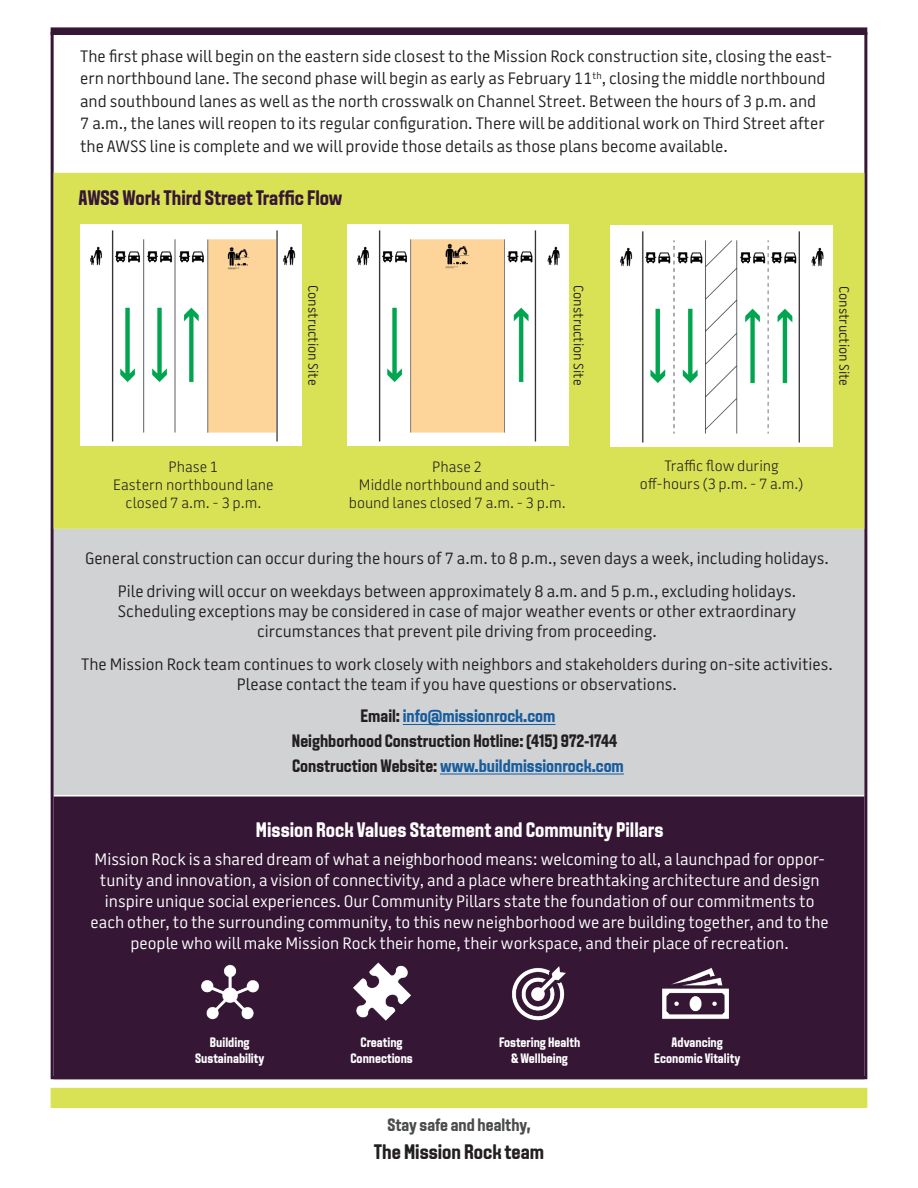
<style>
.page{position:relative;width:918px;height:1188px;background:#fff}
.page>*{position:absolute;margin:0;border:0;box-sizing:border-box;transform-origin:0 0}
.t1{font:21px "Aveny TPRO Bold";color:#fff}
.t2{font:21px "Aveny TPRO Bold";color:#351735}
.t3{font:21px "Aveny TPRO Bold";color:#231f20}
.t4{font:18px "Aveny TPRO Bold";color:#175d9e}
.t5{font:18px "Aveny TPRO Bold";color:#231f20}
.t6{font:18px "Aveny TPRO Bold";color:#4b4c4d}
.t7{font:16.5px/22.5px "Battersea SANS";color:#231f20;text-align:center}
.t8{font:16.5px/21px "Battersea SANS";color:#fff;text-align:center}
.t9{font:300 15px/18px "Battersea SANS";color:#231f20;text-align:center}
.t10{font:13.65px/16.4px "Aveny TPRO Bold";color:#fff;text-align:center}
.t11{font:13.5px "Battersea SANS";color:#231f20}
.s1{color:#231f20}
</style>
<div class="page">
<div style="left:51px;top:27px;width:816px;height:8px;background:#351735;border:2px solid #351735"></div>
<div style="left:54px;top:796px;width:810px;height:283px;background:#351735;border:2px solid #351735"></div>
<img style="left:512px;top:966px;width:54px;height:55px">
<img style="left:662px;top:967px;width:67px;height:52px">
<img style="left:353px;top:962px;width:58px;height:59px">
<img style="left:201px;top:964px;width:58px;height:56px">
<div style="left:51px;top:1088px;width:816px;height:20px;background:#d9e154"></div>
<div style="left:54px;top:529px;width:810px;height:266px;background:#d1d2d4"></div>
<hr style="left:403px;top:724px;width:153px;height:1px;background:#175d9e">
<hr style="left:440px;top:774px;width:184px;height:1px;background:#175d9e">
<div style="left:54px;top:173px;width:810px;height:356px;background:#d9e154"></div>
<img style="left:611px;top:225px;width:221px;height:222px">
<img style="left:80px;top:225px;width:221px;height:221px">
<img style="left:347px;top:225px;width:221px;height:221px">
<p class="t7" style="left:80px;top:45px;width:754px;text-align:left">The first phase will begin on the eastern side closest to the Mission Rock construction site, closing the east&shy;ern northbound lane. The second phase will begin as early as February 11<sup>th</sup>, closing the middle northbound and southbound lanes as well as the north crosswalk on Channel Street. Between the hours of 3 p.m. and<br>7 a.m., the lanes will reopen to its regular configuration. There will be additional work on Third Street after the AWSS line is complete and we will provide those details as those plans become available.</p>
<p class="t2" style="left:78px;top:184px;width:266px">AWSS Work Third Street Traffic Flow</p>
<p class="t9" style="left:169px;top:458px;width:51px">Phase 1</p>
<p class="t9" style="left:113px;top:476px;width:162px">Eastern northbound lane</p>
<p class="t9" style="left:126px;top:494px;width:137px">closed 7 a.m. - 3 p.m.</p>
<p class="t11" style="left:322px;top:285px;width:102px;rotate:90deg">Construction Site</p>
<p class="t11" style="left:588px;top:285px;width:102px;rotate:90deg">Construction Site</p>
<p class="t11" style="left:853px;top:286px;width:102px;rotate:90deg">Construction Site</p>
<p class="t9" style="left:432px;top:458px;width:51px">Phase 2</p>
<p class="t9" style="left:349px;top:476px;width:218px">Middle northbound and south&shy;bound lanes closed 7 a.m. - 3 p.m.</p>
<p class="t9" style="left:664px;top:457px;width:116px">Traffic flow during</p>
<p class="t9" style="left:640px;top:475px;width:165px">off-hours (3 p.m. - 7 a.m.)</p>
<p class="t7" style="left:85px;top:547px;width:745px">General construction can occur during the hours of 7 a.m. to 8 p.m., seven days a week, including holidays.</p>
<p class="t7" style="left:118px;top:582px;width:680px;line-height:19.8px">Pile driving will occur on weekdays between approximately 8 a.m. and 5 p.m., excluding holidays.<br>Scheduling exceptions may be considered in case of major weather events or other extraordinary circumstances that prevent pile driving from proceeding.</p>
<p class="t7" style="left:81px;top:655px;width:753px;line-height:19.8px">The Mission Rock team continues to work closely with neighbors and stakeholders during on-site activities.<br>Please contact the team if you have questions or observations.</p>
<p class="t4" style="left:361px;top:704px;width:197px"><span class="s1">Email:</span> info@missionrock.com</p>
<p class="t5" style="left:292px;top:729px;width:327px">Neighborhood Construction Hotline: (415) 972-1744</p>
<p class="t4" style="left:292px;top:754px;width:333px"><span class="s1">Construction Website:</span> www.buildmissionrock.com</p>
<p class="t1" style="left:256px;top:816px;width:409px">Mission Rock Values Statement and Community Pillars</p>
<p class="t8" style="left:91px;top:849px;width:740px">Mission Rock is a shared dream of what a neighborhood means: welcoming to all, a launchpad for oppor&shy;tunity and innovation, a vision of connectivity, and a place where breathtaking architecture and design inspire unique social experiences. Our Community Pillars state the foundation of our commitments to each other, to the surrounding community, to this new neighborhood we are building together, and to the people who will make Mission Rock their home, their workspace, and their place of recreation.</p>
<p class="t10" style="left:195px;top:1034px;width:71px">Building<br>Sustainability</p>
<p class="t10" style="left:361px;top:1034px;width:44px">Creating</p>
<p class="t10" style="left:351px;top:1050px;width:64px">Connections</p>
<p class="t10" style="left:499px;top:1034px;width:83px">Fostering Health</p>
<p class="t10" style="left:511px;top:1050px;width:58px">&amp; Wellbeing</p>
<p class="t6" style="left:387px;top:1113px;width:145px">Stay safe and healthy,</p>
<p class="t3" style="left:374px;top:1138px;width:172px">The Mission Rock team</p>
<p class="t10" style="left:672px;top:1034px;width:53px">Advancing</p>
<p class="t10" style="left:654px;top:1050px;width:87px">Economic Vitality</p>
</div>
